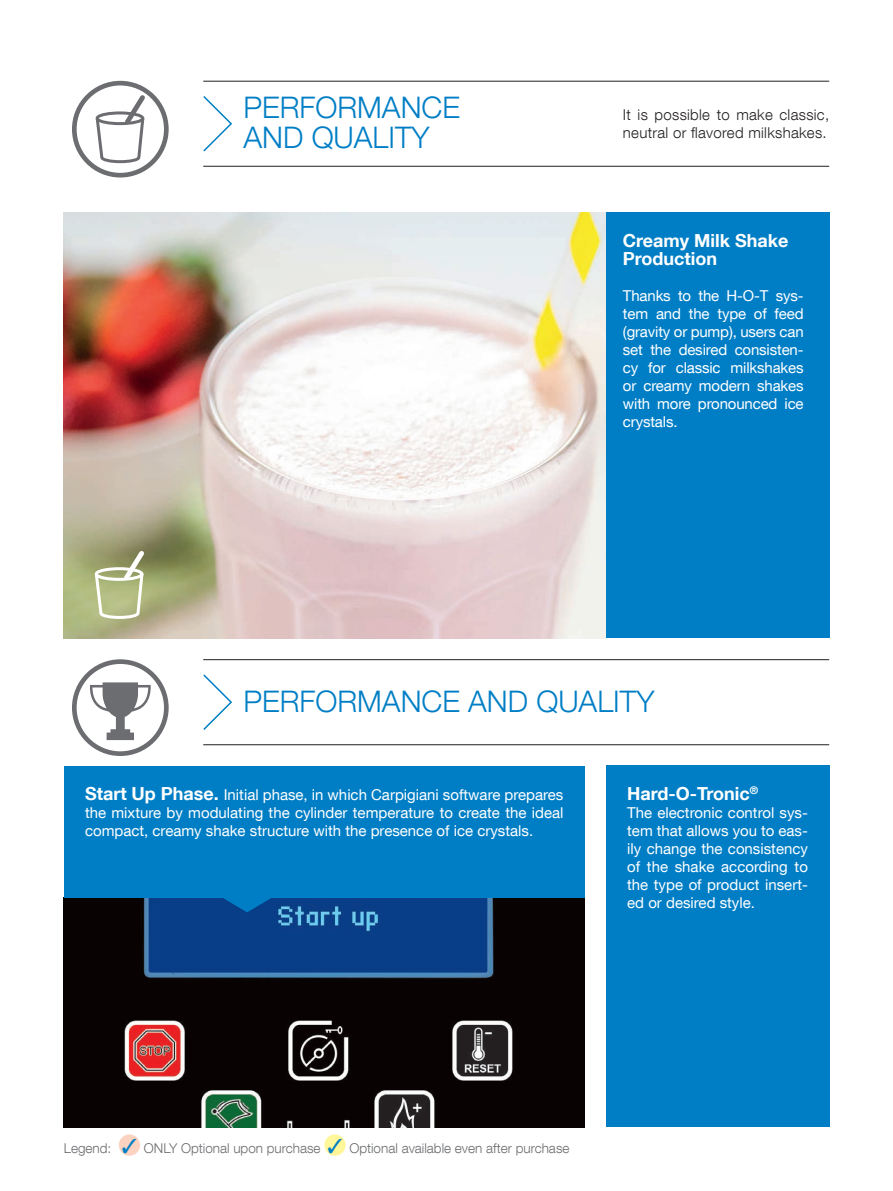
<style>
.page{position:relative;width:893px;height:1191px;background:#fff}
.page>*{position:absolute;margin:0;border:0;box-sizing:border-box;transform-origin:0 0}
.t1{font:300 29.7px/30px "Helvetica Neue LT Com";color:#007ec5}
.t2{font:700 18px/18px "Helvetica Neue LT Com";color:#fff}
.t3{font:15px/18px "Helvetica Neue LT Com";color:#fff;text-align:justify}
.t4{font:300 15px/18px "Helvetica Neue LT Com";letter-spacing:.02em;color:#231f20}
.t5{font:300 13.5px "Helvetica Neue LT Com";color:#6c6d70}
.s1{font-weight:700;font-size:18px}
.s2{color:#007ec5}
</style>
<div class="page">
<hr style="left:203px;top:166px;width:626px;height:1px;background:#231f20">
<hr style="left:203px;top:81px;width:626px;height:1px;background:#231f20">
<img style="left:64px;top:213px;width:542px;height:425px">
<div style="left:606px;top:213px;width:223px;height:425px;background:#007ec5"></div>
<svg style="left:203px;top:96px;width:29px;height:56px"></svg>
<div style="left:119px;top:1134px;width:21px;height:21px;background:#fcd2c0;border-radius:50%"></div>
<div style="left:324px;top:1134px;width:22px;height:21px;background:#fff79a;border-radius:50%"></div>
<svg style="left:203px;top:674px;width:29px;height:56px"></svg>
<svg style="left:72px;top:659px;width:97px;height:97px"></svg>
<hr style="left:203px;top:744px;width:626px;height:1px;background:#231f20">
<hr style="left:203px;top:659px;width:626px;height:1px;background:#231f20">
<svg style="left:72px;top:81px;width:97px;height:96px"></svg>
<svg style="left:92px;top:546px;width:56px;height:74px"></svg>
<img style="left:64px;top:897px;width:521px;height:230px">
<svg style="left:222px;top:897px;width:50px;height:15px"></svg>
<div style="left:606px;top:765px;width:223px;height:362px;background:#007ec5"></div>
<div style="left:64px;top:765px;width:521px;height:132px;background:#007ec5"></div>
<h1 class="t1" style="left:244px;top:92px;width:218px">PERFORMANCE<br>AND QUALITY</h1>
<p class="t4" style="left:623px;top:105px;width:208px">It is possible to make classic, neutral or flavored milkshakes.</p>
<p class="t2" style="left:623px;top:231px;width:167px">Creamy Milk Shake<br>Production</p>
<p class="t3" style="left:623px;top:286px;width:182px">Thanks to the H-O-T sys&shy;tem and the type of feed (gravity or pump), users can set the desired consisten&shy;cy for classic milkshakes or creamy modern shakes with more pronounced ice crystals.</p>
<h1 class="t1" style="left:244px;top:685px;width:412px">PERFORMANCE AND QUALITY</h1>
<p class="t3" style="left:85px;top:785px;width:480px"><span class="s1">Start Up Phase.</span> Initial phase, in which Carpigiani software prepares the mixture by modulating the cylinder temperature to create the ideal compact, creamy shake structure with the presence of ice crystals.</p>
<p class="t2" style="left:627px;top:784px;width:133px">Hard-O-Tronic<sup>®</sup></p>
<p class="t3" style="left:627px;top:803px;width:182px">The electronic control sys&shy;tem that allows you to eas&shy;ily change the consistency of the shake according to the type of product insert&shy;ed or desired style.</p>
<p class="t5" style="left:64px;top:1139px;width:507px">Legend: <span class="s2">✓</span> ONLY Optional upon purchase <span class="s2">✓</span> Optional available even after purchase</p>
</div>
